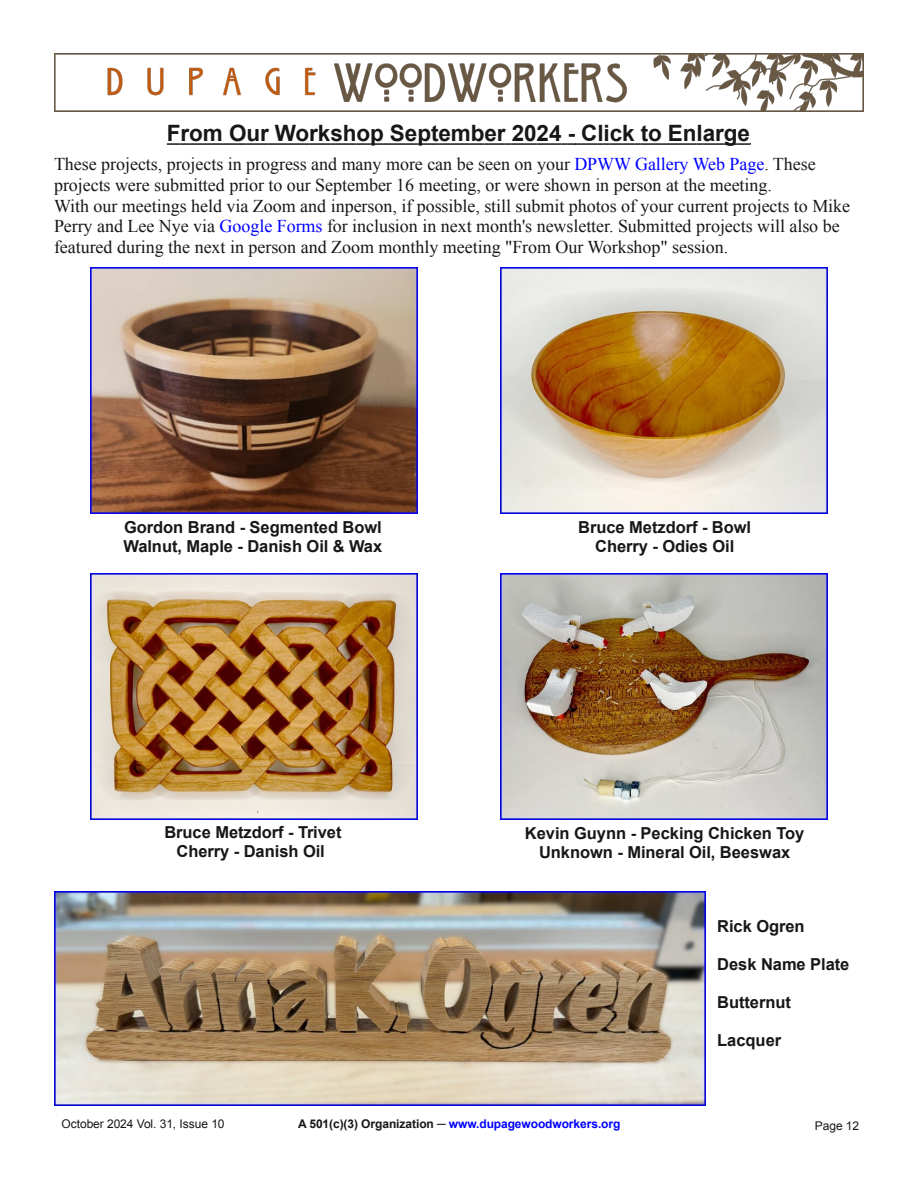
<style>
.page{position:relative;width:918px;height:1188px;background:#fff}
.page>*{position:absolute;margin:0;border:0;box-sizing:border-box;transform-origin:0 0}
.t1{font:700 22.5px "Arial";letter-spacing:-.005em;color:#181715}
.t2{font:18px/20.7px "Times New Roman";color:#181715}
.t3{font:700 16.5px/18.9px "Arial";color:#181715;text-align:center}
.t4{font:700 12px "Arial";letter-spacing:-.005em;color:#00f}
.t5{font:12px "Arial";letter-spacing:-.005em;color:#181715}
.s1{color:#00f}
.s2{color:#181715}
</style>
<div class="page">
<img style="left:54px;top:54px;width:810px;height:57px">
<img style="left:500px;top:573px;width:327px;height:247px">
<img style="left:500px;top:268px;width:327px;height:246px">
<img style="left:91px;top:573px;width:327px;height:247px">
<svg style="left:167px;top:143px;width:36px;height:2px"></svg>
<hr style="left:203px;top:143px;width:20px;height:2px;background:#181715">
<svg style="left:223px;top:143px;width:52px;height:2px"></svg>
<hr style="left:275px;top:143px;width:21px;height:2px;background:#181715">
<svg style="left:296px;top:143px;width:155px;height:2px"></svg>
<hr style="left:451px;top:143px;width:20px;height:2px;background:#181715">
<svg style="left:471px;top:143px;width:280px;height:2px"></svg>
<img style="left:91px;top:268px;width:327px;height:245px">
<img style="left:54px;top:891px;width:651px;height:214px">
<p class="t1" style="left:167px;top:120px;width:585px">From Our Workshop September 2024 - Click to Enlarge</p>
<p class="t2" style="left:54px;top:154px;width:798px">These projects, projects in progress and many more can be seen on your <span class="s1">DPWW Gallery Web Page</span>. These projects were submitted prior to our September 16 meeting, or were shown in person at the meeting.<br>With our meetings held via Zoom and inperson, if possible, still submit photos of your current projects to Mike Perry and Lee Nye via <span class="s1">Google Forms</span> for inclusion in next month's newsletter. Submitted projects will also be featured during the next in person and Zoom monthly meeting "From Our Workshop" session.</p>
<p class="t3" style="left:124px;top:518px;width:260px;text-align:left">Gordon Brand - Segmented Bowl<br>Walnut, Maple - Danish Oil &amp; Wax</p>
<p class="t3" style="left:578px;top:518px;width:174px">Bruce Metzdorf - Bowl<br>Cherry - Odies Oil</p>
<p class="t3" style="left:164px;top:823px;width:179px">Bruce Metzdorf - Trivet<br>Cherry - Danish Oil</p>
<p class="t3" style="left:525px;top:824px;width:281px">Kevin Guynn - Pecking Chicken Toy<br>Unknown - Mineral Oil, Beeswax</p>
<p class="t3" style="left:717px;top:917px;width:89px">Rick Ogren</p>
<p class="t3" style="left:717px;top:955px;width:134px">Desk Name Plate</p>
<p class="t3" style="left:717px;top:993px;width:75px">Butternut</p>
<p class="t3" style="left:717px;top:1031px;width:66px">Lacquer</p>
<p class="t5" style="left:62px;top:1117px;width:165px">October 2024 Vol. 31, Issue 10</p>
<p class="t4" style="left:298px;top:1118px;width:324px"><span class="s2">A 501(c)(3) Organization ─</span> www.dupagewoodworkers.org</p>
<p class="t5" style="left:815px;top:1119px;width:46px">Page 12</p>
</div>
